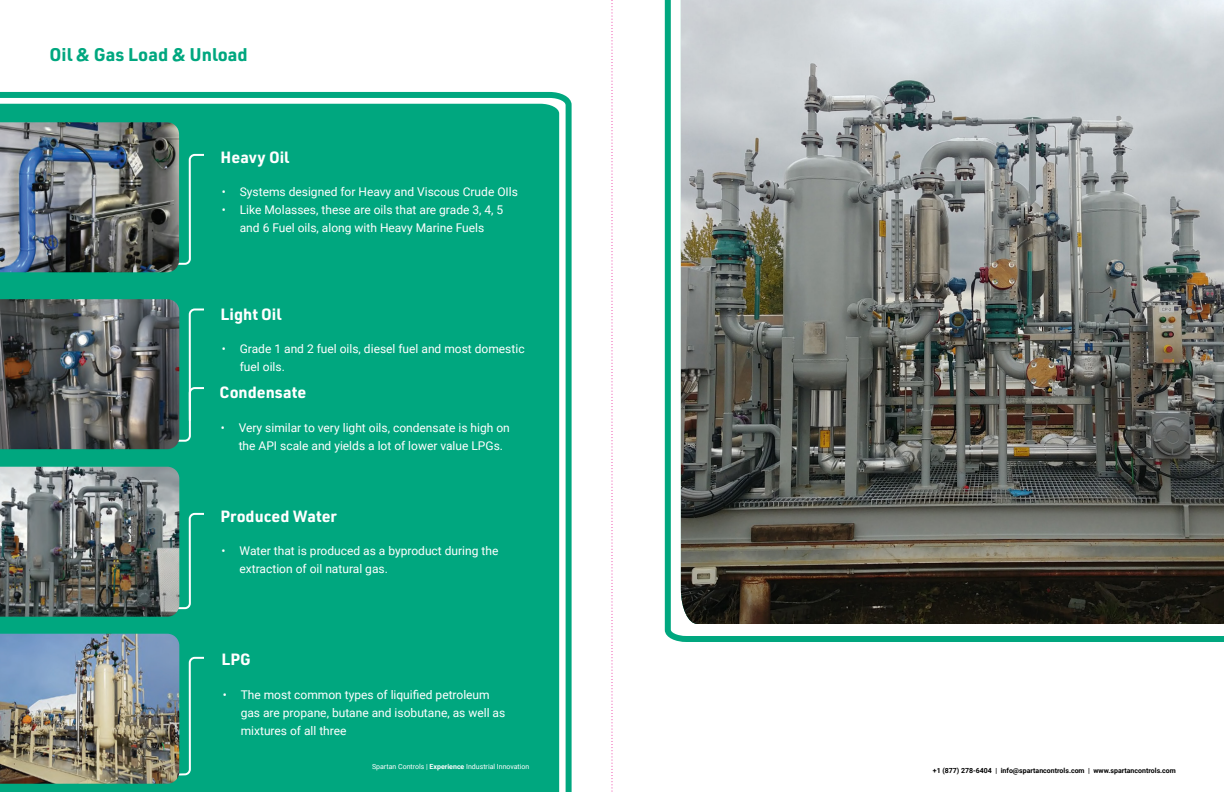
<style>
.page{position:relative;width:1224px;height:792px;background:#fff}
.page>*{position:absolute;margin:0;border:0;box-sizing:border-box;transform-origin:0 0}
.Body_Content{font:700 18px "URWDIN";color:#00a77f}
.Body_Content-2{font:700 16px "URWDIN";color:#fff}
.t1{font:12px/18px "Roboto";color:#fff}
.t2{font:700 7px "Roboto";color:#000}
.t3{font:7px "Roboto";color:#fff}
.s1{font-weight:700}
</style>
<div class="page">
<div style="left:0;top:91px;width:572px;height:701px;background:#00a77f"></div>
<svg style="left:664px;top:0;width:560px;height:642px"></svg>
<svg style="left:146px;top:91px;width:60px;height:421px;background:#0eab86"></svg>
<svg style="left:146px;top:512px;width:60px;height:280px;background:#10ab86"></svg>
<svg style="left:179px;top:153px;width:27px;height:113px;background:#16ae89"></svg>
<svg style="left:179px;top:308px;width:27px;height:135px;background:#18ae8a"></svg>
<img style="left:0;top:122px;width:179px;height:150px">
<img style="left:0;top:299px;width:179px;height:150px">
<img style="left:0;top:467px;width:179px;height:150px">
<img style="left:0;top:634px;width:179px;height:150px">
<img style="left:681px;top:0;width:543px;height:624px">
<svg style="left:612px;top:0;width:1px;height:792px"></svg>
<p class="Body_Content" style="left:50px;top:42px;width:200px">Oil &amp; Gas Load &amp; Unload</p>
<p class="Body_Content-2" style="left:221px;top:146px;width:70px">Heavy Oil</p>
<p class="t1" style="left:222px;top:183px;width:298px">• Systems designed for Heavy and Viscous Crude OIls</p>
<p class="t1" style="left:222px;top:201px;width:283px;text-align:center">• Like Molasses, these are oils that are grade 3, 4, 5 and 6 Fuel oils, along with Heavy Marine Fuels</p>
<p class="Body_Content-2" style="left:221px;top:303px;width:62px">Light Oil</p>
<p class="t1" style="left:240px;top:340px;width:286px;text-indent:-18px">• Grade 1 and 2 fuel oils, diesel fuel and most domestic fuel oils.</p>
<p class="Body_Content-2" style="left:220px;top:381px;width:88px">Condensate</p>
<p class="t1" style="left:239px;top:418px;width:273px;text-indent:-18px">• Very similar to very light oils, condensate is high on the API scale and yields a lot of lower value LPGs.</p>
<p class="Body_Content-2" style="left:221px;top:505px;width:118px">Produced Water</p>
<p class="t1" style="left:240px;top:542px;width:260px;text-indent:-18px">• Water that is produced as a byproduct during the extraction of oil natural gas.</p>
<p class="Body_Content-2" style="left:222px;top:649px;width:31px">LPG</p>
<p class="t1" style="left:241px;top:685px;width:266px;text-indent:-18px">• The most common types of liquified petroleum gas are propane, butane and isobutane, as well as mixtures of all three</p>
<p class="t3" style="left:372px;top:762px;width:159px">Spartan Controls | <span class="s1">Experience</span> Industrial Innovation</p>
<p class="t2" style="left:933px;top:766px;width:245px">+1 (877) 278-6404 | info@spartancontrols.com | www.spartancontrols.com</p>
</div>
